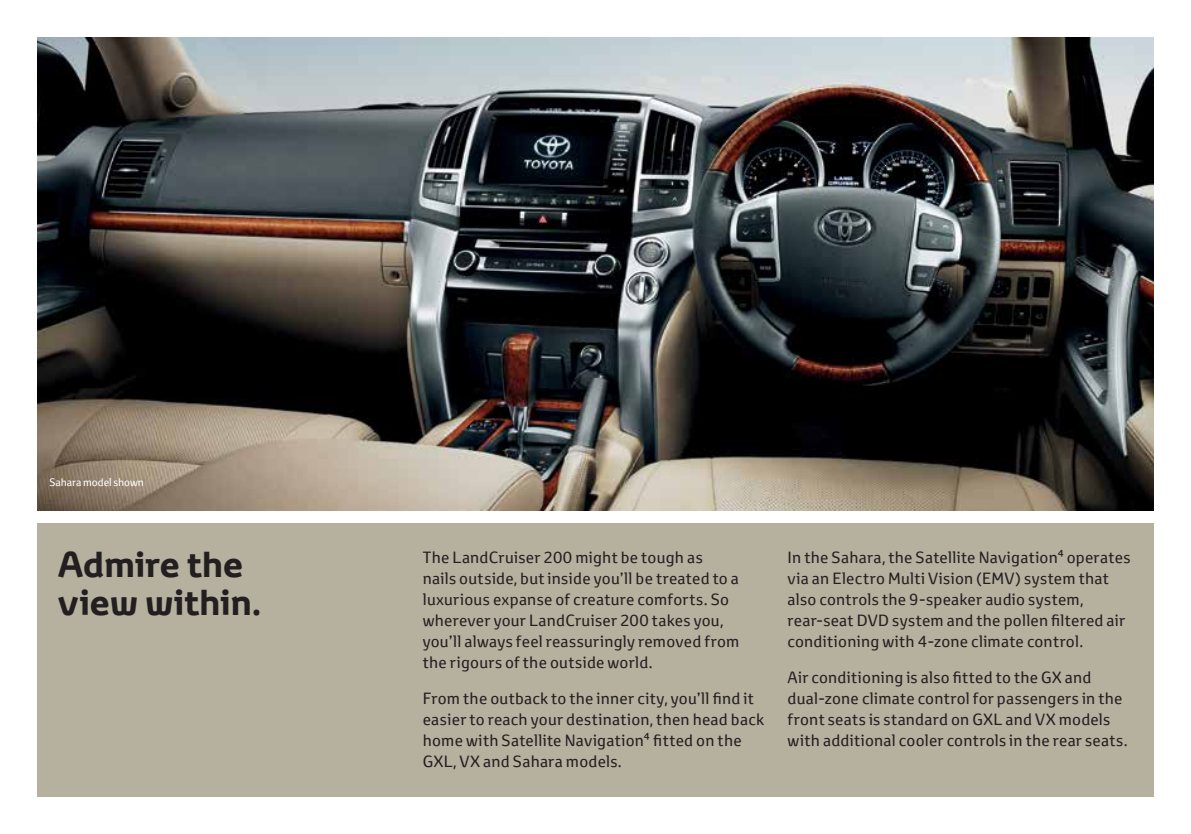
<style>
.page{position:relative;width:1191px;height:834px;background:#fff}
.page>*{position:absolute;margin:0;border:0;box-sizing:border-box;transform-origin:0 0}
.t1{font:700 35px/38.5px "Toyota Display";color:#231f20}
.t2{font:15.75px/21px "Toyota Text";letter-spacing:.015em;color:#231f20}
.t3{font:10.5px "Toyota Text";letter-spacing:-.01em;color:#fff}
</style>
<div class="page">
<div style="left:37px;top:523px;width:1116px;height:273px;background:#b6b09f"></div>
<img style="left:37px;top:37px;width:1116px;height:473px">
<p class="t3" style="left:50px;top:475px;width:96px">Sahara model shown</p>
<h1 class="t1" style="left:58px;top:544px;width:205px">Admire the view within.</h1>
<p class="t2" style="left:423px;top:546px;width:318px">The LandCruiser 200 might be tough as nails outside, but inside you’ll be treated to a luxurious expanse of creature comforts. So wherever your LandCruiser 200 takes you, you’ll always feel reassuringly removed from the rigours of the outside world.</p>
<p class="t2" style="left:423px;top:687px;width:343px">From the outback to the inner city, you’ll find it easier to reach your destination, then head back home with Satellite Navigation4 fitted on the GXL, VX and Sahara models.</p>
<p class="t2" style="left:787px;top:546px;width:344px">In the Sahara, the Satellite Navigation4 operates via an Electro Multi Vision (EMV) system that also controls the 9-speaker audio system, rear-seat DVD system and the pollen filtered air conditioning with 4-zone climate control.</p>
<p class="t2" style="left:787px;top:666px;width:341px">Air conditioning is also fitted to the GX and dual-zone climate control for passengers in the front seats is standard on GXL and VX models with additional cooler controls in the rear seats.</p>
</div>
